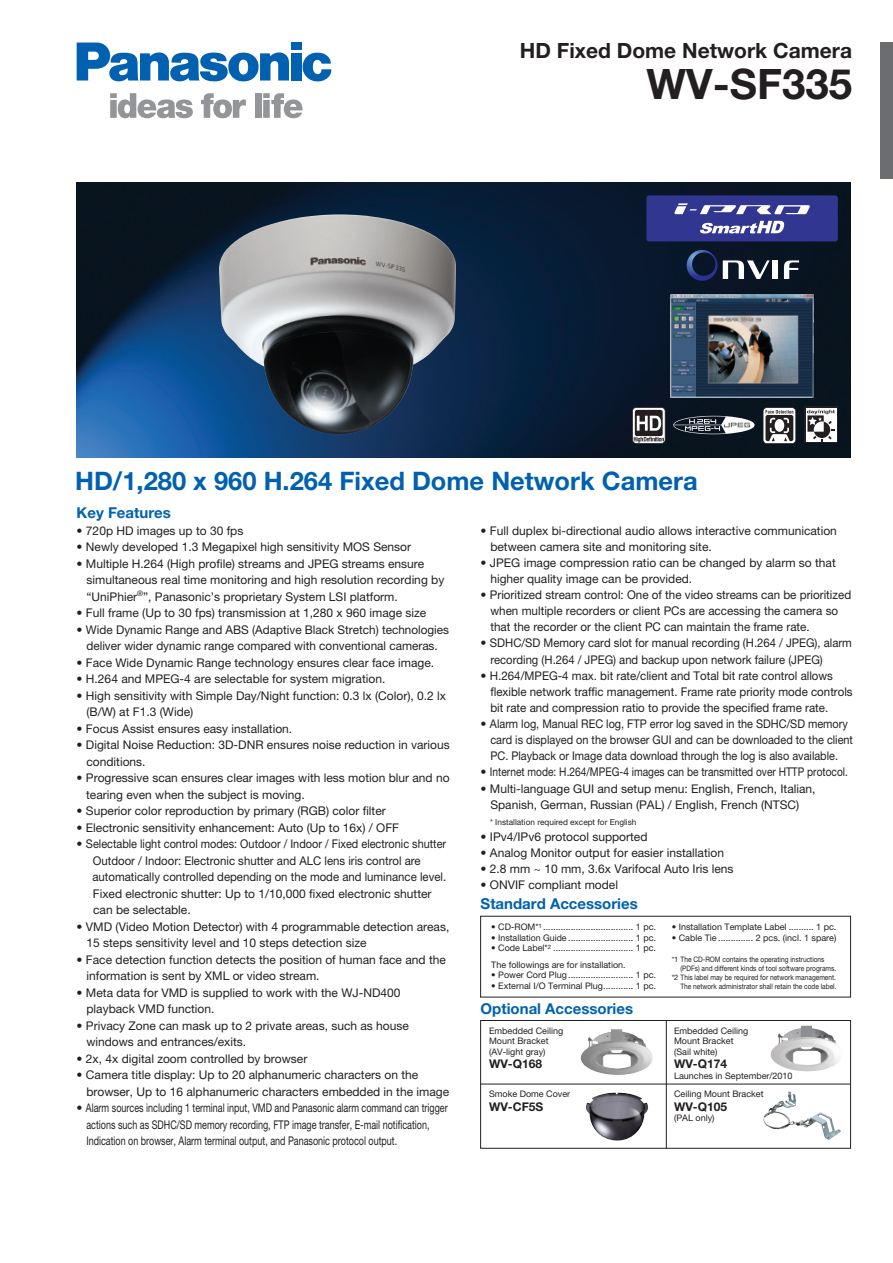
<style>
.page{position:relative;width:893px;height:1263px;background:#fff}
.page>*{position:absolute;margin:0;border:0;box-sizing:border-box;transform-origin:0 0}
.t1{font:700 42px "Helvetica Neue LT Std";color:#231f20}
.t2{font:700 25.5px "Helvetica Neue LT Std";color:#0161b0}
.t3{font:700 21px "Helvetica Neue LT Std";color:#231f20}
.t4{font:700 15px "Helvetica Neue LT Std";color:#0161b0}
.t5{font:12px/16.5px "Helvetica Neue LT Std";color:#231f20}
.t6{font:700 12px "Helvetica Neue LT Std";color:#231f20}
.t7{font:9px/10.5px "Helvetica Neue LT Std";color:#231f20}
.t8{font:8.25px "Helvetica Neue LT Std";color:#231f20}
.t9{font:7.5px "Helvetica Neue LT Std";color:#231f20;scale:.88 1}
.t10{font:7.5px "Helvetica Neue LT Std";color:#231f20}
</style>
<div class="page">
<div style="left:880px;top:43px;width:13px;height:136px;background:#6c6d70"></div>
<svg style="left:110px;top:93px;width:83px;height:25px"></svg>
<svg style="left:201px;top:93px;width:45px;height:25px"></svg>
<div style="left:255px;top:93px;width:6px;height:25px;background:#939598"></div>
<svg style="left:263px;top:93px;width:40px;height:25px"></svg>
<svg style="left:77px;top:43px;width:212px;height:39px"></svg>
<div style="left:291px;top:53px;width:10px;height:28px;background:#0161b0"></div>
<div style="left:291px;top:43px;width:10px;height:7px;background:#0161b0"></div>
<svg style="left:302px;top:52px;width:29px;height:29px"></svg>
<img style="left:77px;top:183px;width:774px;height:275px">
<div style="left:646px;top:195px;width:192px;height:46px;background:#313791;border-radius:3px"></div>
<svg style="left:674px;top:203px;width:136px;height:11px"></svg>
<svg style="left:700px;top:221px;width:84px;height:12px"></svg>
<img style="left:219px;top:214px;width:237px;height:220px">
<svg style="left:804px;top:406px;width:34px;height:37px"></svg>
<div style="left:806px;top:408px;width:30px;height:34px;background:#fff"></div>
<svg style="left:807px;top:410px;width:28px;height:32px"></svg>
<svg style="left:673px;top:416px;width:82px;height:18px"></svg>
<svg style="left:763px;top:407px;width:33px;height:37px"></svg>
<div style="left:480px;top:1020px;width:371px;height:128px;border:1px solid #231f20"></div>
<hr style="left:666px;top:1020px;width:1px;height:128px;background:#231f20">
<img style="left:586px;top:1092px;width:63px;height:48px">
<img style="left:763px;top:1091px;width:78px;height:49px">
<hr style="left:480px;top:1084px;width:370px;height:1px;background:#231f20">
<img style="left:771px;top:1026px;width:69px;height:45px">
<img style="left:580px;top:1029px;width:73px;height:46px">
<img style="left:671px;top:295px;width:143px;height:103px">
<div style="left:772px;top:260px;width:5px;height:19px;background:#fff"></div>
<svg style="left:723px;top:260px;width:47px;height:19px"></svg>
<svg style="left:784px;top:260px;width:15px;height:19px"></svg>
<svg style="left:687px;top:250px;width:30px;height:31px"></svg>
<svg style="left:632px;top:407px;width:34px;height:37px"></svg>
<h3 class="t3" style="left:520px;top:38px;width:334px">HD Fixed Dome Network Camera</h3>
<h1 class="t1" style="left:647px;top:58px;width:207px">WV-SF335</h1>
<h2 class="t2" style="left:75px;top:465px;width:624px">HD/1,280 x 960 H.264 Fixed Dome Network Camera</h2>
<p class="t4" style="left:77px;top:503px;width:96px">Key Features</p>
<p class="t5" style="left:77px;top:522px;width:168px">• 720p HD images up to 30 fps</p>
<p class="t5" style="left:77px;top:538px;width:336px">• Newly developed 1.3 Megapixel high sensitivity MOS Sensor</p>
<p class="t5" style="left:86px;top:555px;width:359px;text-indent:-10px">• Multiple H.264 (High profile) streams and JPEG streams ensure simultaneous real time monitoring and high resolution recording by “UniPhier<sup>®</sup>”, Panasonic’s proprietary System LSI platform.</p>
<p class="t5" style="left:77px;top:604px;width:351px">• Full frame (Up to 30 fps) transmission at 1,280 x 960 image size</p>
<p class="t5" style="left:77px;top:621px;width:374px;text-align:center">• Wide Dynamic Range and ABS (Adaptive Black Stretch) technologies deliver wider dynamic range compared with conventional cameras.</p>
<p class="t5" style="left:77px;top:654px;width:359px">• Face Wide Dynamic Range technology ensures clear face image.</p>
<p class="t5" style="left:77px;top:670px;width:310px">• H.264 and MPEG-4 are selectable for system migration.</p>
<p class="t5" style="left:86px;top:687px;width:361px;text-indent:-10px">• High sensitivity with Simple Day/Night function: 0.3 lx (Color), 0.2 lx (B/W) at F1.3 (Wide)</p>
<p class="t5" style="left:77px;top:720px;width:217px">• Focus Assist ensures easy installation.</p>
<p class="t5" style="left:86px;top:736px;width:365px;text-indent:-10px">• Digital Noise Reduction: 3D-DNR ensures noise reduction in various conditions.</p>
<p class="t5" style="left:86px;top:769px;width:365px;text-indent:-9px">• Progressive scan ensures clear images with less motion blur and no tearing even when the subject is moving.</p>
<p class="t5" style="left:77px;top:802px;width:311px">• Superior color reproduction by primary (RGB) color filter</p>
<p class="t5" style="left:77px;top:819px;width:324px">• Electronic sensitivity enhancement: Auto (Up to 16x) / OFF</p>
<p class="t5" style="left:92px;top:835px;width:355px;text-indent:-16px">• Selectable light control modes: Outdoor / Indoor / Fixed electronic shutter Outdoor / Indoor: Electronic shutter and ALC lens iris control are automatically controlled depending on the mode and luminance level.<br>Fixed electronic shutter: Up to 1/10,000 fixed electronic shutter can be selectable.</p>
<p class="t5" style="left:86px;top:918px;width:364px;text-indent:-10px">• VMD (Video Motion Detector) with 4 programmable detection areas,<br>15 steps sensitivity level and 10 steps detection size</p>
<p class="t5" style="left:86px;top:951px;width:361px;text-indent:-10px">• Face detection function detects the position of human face and the information is sent by XML or video stream.</p>
<p class="t5" style="left:86px;top:984px;width:316px;text-indent:-10px">• Meta data for VMD is supplied to work with the WJ-ND400 playback VMD function.</p>
<p class="t5" style="left:86px;top:1017px;width:324px;text-indent:-10px">• Privacy Zone can mask up to 2 private areas, such as house windows and entrances/exits.</p>
<p class="t5" style="left:77px;top:1050px;width:232px">• 2x, 4x digital zoom controlled by browser</p>
<p class="t5" style="left:86px;top:1066px;width:364px;text-indent:-10px">• Camera title display: Up to 20 alphanumeric characters on the browser, Up to 16 alphanumeric characters embedded in the image</p>
<p class="t5" style="left:86px;top:1099px;width:363px;text-indent:-10px">• Alarm sources including 1 terminal input, VMD and Panasonic alarm command can trigger actions such as SDHC/SD memory recording, FTP image transfer, E-mail notification,<br>Indication on browser, Alarm terminal output, and Panasonic protocol output.</p>
<p class="t5" style="left:490px;top:522px;width:348px;text-indent:-10px">• Full duplex bi-directional audio allows interactive communication between camera site and monitoring site.</p>
<p class="t5" style="left:490px;top:554px;width:347px;text-indent:-10px">• JPEG image compression ratio can be changed by alarm so that higher quality image can be provided.</p>
<p class="t5" style="left:490px;top:586px;width:362px;text-indent:-10px">• Prioritized stream control: One of the video streams can be prioritized when multiple recorders or client PCs are accessing the camera so that the recorder or the client PC can maintain the frame rate.</p>
<p class="t5" style="left:490px;top:635px;width:363px;text-indent:-10px">• SDHC/SD Memory card slot for manual recording (H.264 / JPEG), alarm recording (H.264 / JPEG) and backup upon network failure (JPEG)</p>
<p class="t5" style="left:490px;top:667px;width:364px;text-indent:-10px">• H.264/MPEG-4 max. bit rate/client and Total bit rate control allows flexible network traffic management. Frame rate priority mode controls bit rate and compression ratio to provide the specified frame rate.</p>
<p class="t5" style="left:490px;top:715px;width:364px;text-indent:-10px">• Alarm log, Manual REC log, FTP error log saved in the SDHC/SD memory card is displayed on the browser GUI and can be downloaded to the client<br>PC. Playback or Image data download through the log is also available.</p>
<p class="t5" style="left:481px;top:764px;width:369px">• Internet mode: H.264/MPEG-4 images can be transmitted over HTTP protocol.</p>
<p class="t5" style="left:481px;top:780px;width:336px;text-align:center">• Multi-language GUI and setup menu: English, French, Italian,<br>Spanish, German, Russian (PAL) / English, French (NTSC)</p>
<p class="t8" style="left:490px;top:817px;width:148px">* Installation required except for English</p>
<p class="t5" style="left:481px;top:828px;width:168px">• IPv4/IPv6 protocol supported</p>
<p class="t5" style="left:481px;top:844px;width:245px">• Analog Monitor output for easier installation</p>
<p class="t5" style="left:481px;top:860px;width:254px">• 2.8 mm ~ 10 mm, 3.6x Varifocal Auto Iris lens</p>
<p class="t5" style="left:481px;top:877px;width:139px">• ONVIF compliant model</p>
<p class="t4" style="left:481px;top:895px;width:159px">Standard Accessories</p>
<p class="t7" style="left:491px;top:922px;width:166px">• CD-ROM*<sup>1</sup> .................................... 1 pc.</p>
<p class="t7" style="left:491px;top:932px;width:166px">• Installation Guide .......................... 1 pc.</p>
<p class="t7" style="left:491px;top:940px;width:166px;line-height:16.5px">• Code Label*<sup>2</sup> ................................ 1 pc.<br>The followings are for installation.</p>
<p class="t7" style="left:491px;top:970px;width:166px">• Power Cord Plug .......................... 1 pc.</p>
<p class="t7" style="left:491px;top:980px;width:166px">• External I/O Terminal Plug ............ 1 pc.</p>
<p class="t7" style="left:672px;top:921px;width:166px">• Installation Template Label .......... 1 pc.</p>
<p class="t7" style="left:672px;top:932px;width:166px">• Cable Tie .............. 2 pcs. (incl. 1 spare)</p>
<p class="t10" style="left:672px;top:955px;width:154px">*1 The CD-ROM contains the operating instructions</p>
<p class="t9" style="left:680px;top:964px;width:179px">(PDFs) and different kinds of tool software programs.</p>
<p class="t10" style="left:672px;top:973px;width:166px">*2 This label may be required for network management.</p>
<p class="t9" style="left:680px;top:982px;width:179px">The network administrator shall retain the code label.</p>
<p class="t4" style="left:481px;top:999px;width:154px">Optional Accessories</p>
<p class="t7" style="left:489px;top:1025px;width:76px">Embedded Ceiling<br>Mount Bracket (AV-light gray)</p>
<p class="t6" style="left:489px;top:1056px;width:55px">WV-Q168</p>
<p class="t7" style="left:674px;top:1025px;width:76px">Embedded Ceiling<br>Mount Bracket (Sail white)</p>
<p class="t6" style="left:674px;top:1056px;width:55px">WV-Q174</p>
<p class="t7" style="left:674px;top:1070px;width:120px">Launches in September/2010</p>
<p class="t7" style="left:489px;top:1089px;width:83px">Smoke Dome Cover</p>
<p class="t6" style="left:489px;top:1099px;width:56px">WV-CF5S</p>
<p class="t7" style="left:674px;top:1089px;width:91px">Ceiling Mount Bracket</p>
<p class="t6" style="left:674px;top:1099px;width:55px">WV-Q105</p>
<p class="t7" style="left:674px;top:1113px;width:42px">(PAL only)</p>
</div>
